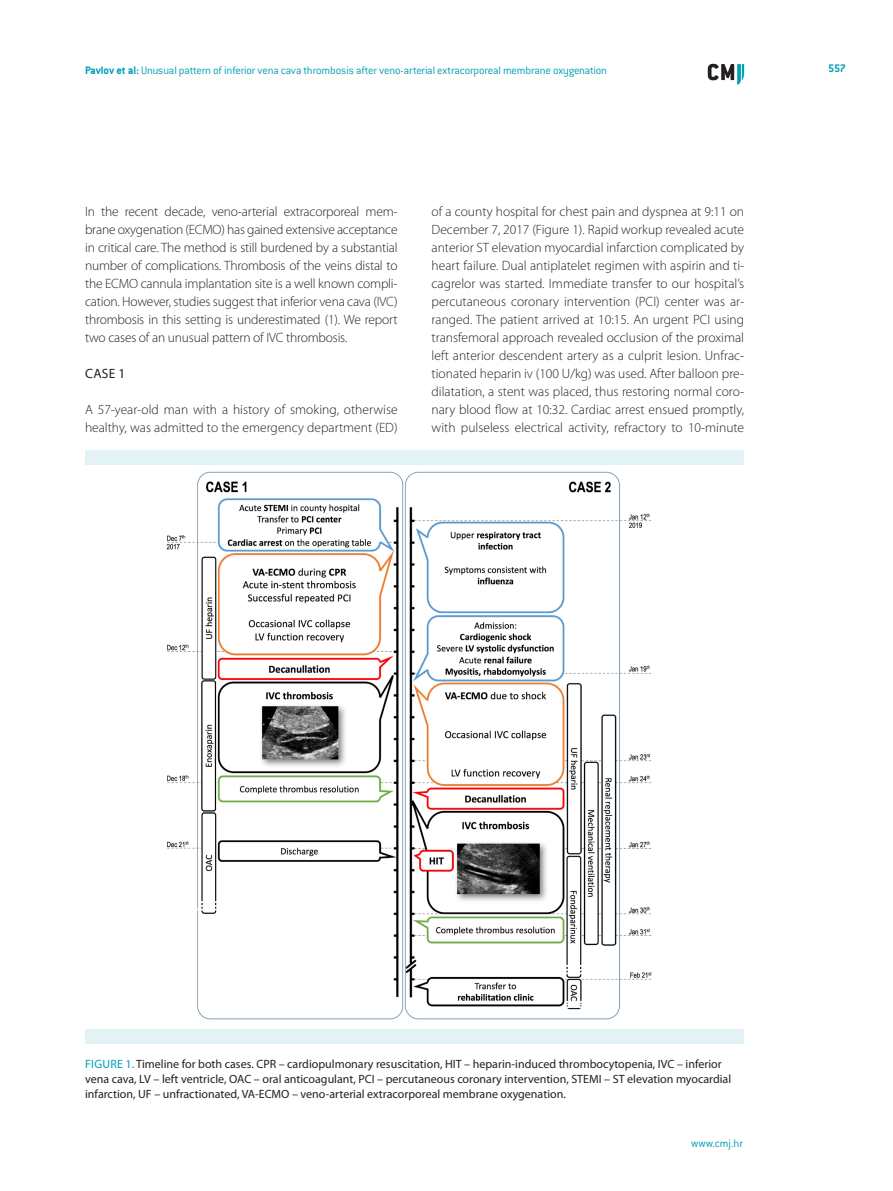
<style>
.page{position:relative;width:893px;height:1191px;background:#fff}
.page>*{position:absolute;margin:0;border:0;box-sizing:border-box;transform-origin:0 0}
.CMJ_-__body{font:300 13.5px/18px "Myriad Pro";color:#231f20;text-align:justify}
.CMJ_-_N2{font:13.5px "Myriad Pro";color:#231f20}
.CMJ_-_table_title_he{font:12px/15px "Myriad Pro";color:#231f20}
.H_desni_-_running{font:300 12px "ITC Conduit LTCE";letter-spacing:-.015em;color:#009fb4}
.www_cmj_hr_na_master{font:300 12px "ITC Conduit LTCE";color:#009fb4}
.paginacija_desno{font:700 12px "ITC Conduit LTCE";color:#009fb4}
.s1{font-weight:700}
.s2{color:#009fb4}
</style>
<div class="page">
<svg style="left:708px;top:64px;width:36px;height:21px"></svg>
<img style="left:166px;top:471px;width:486px;height:549px">
<div style="left:85px;top:1029px;width:659px;height:15px;background:#e2f2f5"></div>
<div style="left:85px;top:450px;width:659px;height:15px;background:#e2f2f5"></div>
<p class="H_desni_-_running" style="left:85px;top:63px;width:524px"><span class="s1">Pavlov et al:</span> Unusual pattern of inferior vena cava thrombosis after veno-arterial extracorporeal membrane oxygenation</p>
<p class="paginacija_desno" style="left:828px;top:61px;width:19px">557</p>
<p class="CMJ_-__body" style="left:85px;top:202px;width:314px">In the recent decade, veno-arterial extracorporeal mem&shy;brane oxygenation (ECMO) has gained extensive acceptance in critical care. The method is still burdened by a substantial number of complications. Thrombosis of the veins distal to the ECMO cannula implantation site is a well known compli&shy;cation. However, studies suggest that inferior vena cava (IVC) thrombosis in this setting is underestimated (1). We report two cases of an unusual pattern of IVC thrombosis.</p>
<p class="CMJ_-_N2" style="left:85px;top:365px;width:42px">Case 1</p>
<p class="CMJ_-__body" style="left:85px;top:400px;width:314px">A 57-year-old man with a history of smoking, otherwise healthy, was admitted to the emergency department (ED)</p>
<p class="CMJ_-__body" style="left:432px;top:202px;width:314px">of a county hospital for chest pain and dyspnea at 9:11 on December 7, 2017 (Figure 1). Rapid workup revealed acute anterior ST elevation myocardial infarction complicated by heart failure. Dual antiplatelet regimen with aspirin and ti&shy;cagrelor was started. Immediate transfer to our hospital’s percutaneous coronary intervention (PCI) center was ar&shy;ranged. The patient arrived at 10:15. An urgent PCI using transfemoral approach revealed occlusion of the proximal left anterior descendent artery as a culprit lesion. Unfrac&shy;tionated heparin iv (100 U/kg) was used. After balloon pre&shy;dilatation, a stent was placed, thus restoring normal coro&shy;nary blood flow at 10:32. Cardiac arrest ensued promptly, with pulseless electrical activity, refractory to 10-minute</p>
<p class="CMJ_-_table_title_he" style="left:85px;top:1056px;width:648px"><span class="s2">Figure 1.</span> Timeline for both cases. CPR – cardiopulmonary resuscitation, HIT – heparin-induced thrombocytopenia, IVC – inferior vena cava, LV – left ventricle, OAC – oral anticoagulant, PCI – percutaneous coronary intervention, STEMI – ST elevation myocardial infarction, UF – unfractionated, VA-ECMO – veno-arterial extracorporeal membrane oxygenation.</p>
<p class="www_cmj_hr_na_master" style="left:691px;top:1136px;width:54px">www.cmj.hr</p>
</div>
